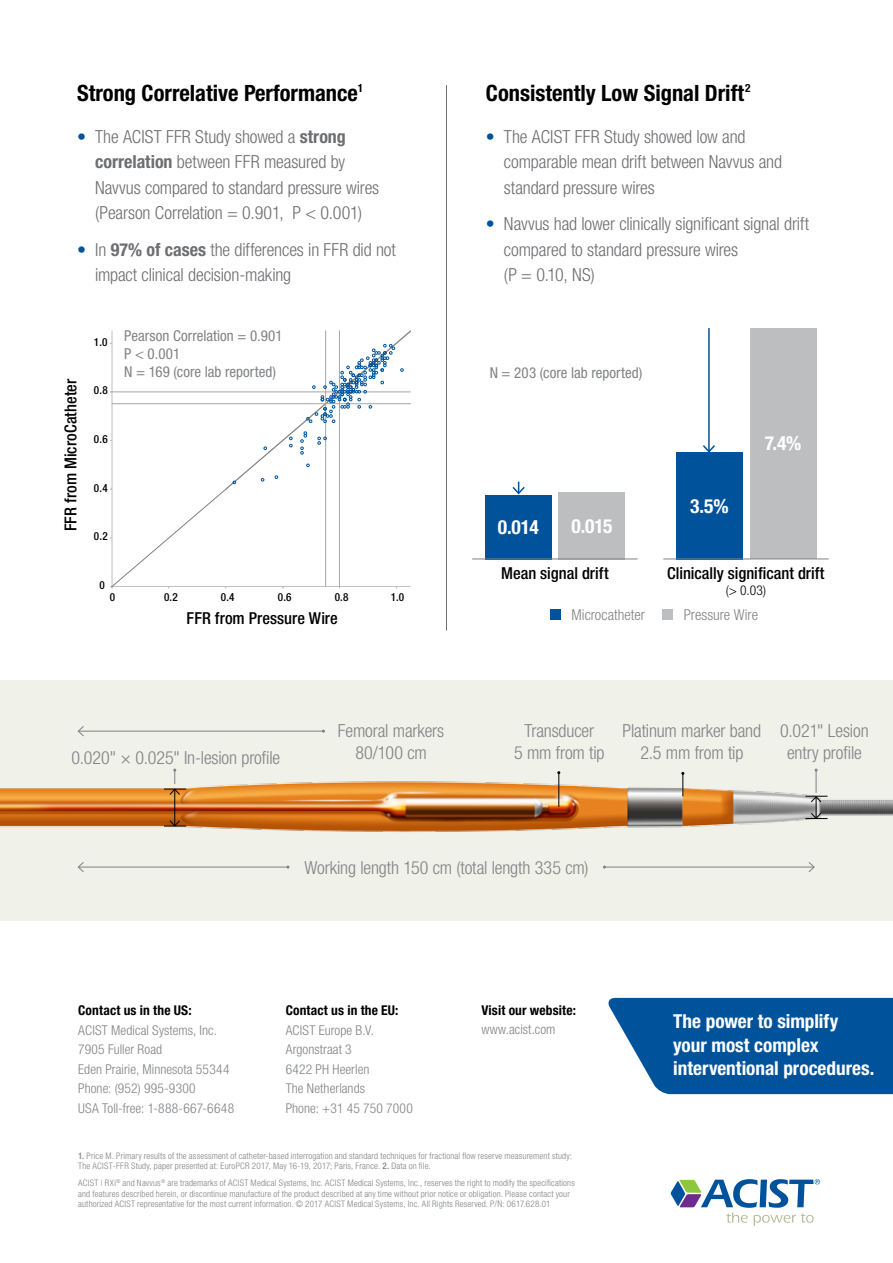
<style>
.page{position:relative;width:893px;height:1263px;background:#fff}
.page>*{position:absolute;margin:0;border:0;box-sizing:border-box;transform-origin:0 0}
.t1{font:700 condensed 22.5px "Helvetica Neue LT Std";color:#000}
.t2{font:700 condensed 19.5px "Helvetica Neue LT Std";letter-spacing:-.02em;color:#fff}
.t3{font:700 condensed 19.2px/23.5px "Helvetica Neue LT Std";color:#fff}
.t4{font:300 condensed 18px/25.5px "Helvetica Neue LT Std";letter-spacing:-.005em;color:#6d6e71}
.t5{font:300 condensed 18px/22.5px "Helvetica Neue LT Std";letter-spacing:-.01em;color:#808285;text-align:center}
.t6{font:500 condensed 16.5px "Helvetica Neue LT Std";letter-spacing:.005em;color:#000}
.t7{font:condensed 15px/18px "Helvetica Neue LT Std";letter-spacing:.005em;color:#808285}
.t8{font:300 condensed 15px "Helvetica Neue LT Std";color:#808285}
.t9{font:300 condensed 13.5px/19.5px "Helvetica Neue LT Std";letter-spacing:.005em;color:#808285}
.t10{font:700 condensed 13.5px "Helvetica Neue LT Std";letter-spacing:.01em;color:#000}
.t11{font:300 condensed 13.5px "Helvetica Neue LT Std";color:#000}
.t12{font:500 condensed 11.1px "Helvetica Neue LT Std";color:#010101}
.t13{font:300 condensed 9px/10.5px "Helvetica Neue LT Std";letter-spacing:.02em;color:#808285}
.s1{color:#00539b}
.s2{font-weight:700}
.s3{font-stretch:normal}
.s4{font-weight:500}
</style>
<div class="page">
<div style="left:485px;top:495px;width:66px;height:64px;background:#00539b"></div>
<div style="left:676px;top:452px;width:67px;height:108px;background:#00539b"></div>
<div style="left:559px;top:492px;width:66px;height:67px;background:#bcbec0"></div>
<div style="left:750px;top:328px;width:66px;height:231px;background:#bcbec0"></div>
<hr style="left:472px;top:559px;width:166px;height:1px;background:#808285">
<hr style="left:663px;top:559px;width:166px;height:1px;background:#808285">
<div style="left:550px;top:609px;width:11px;height:11px;background:#00539b"></div>
<div style="left:662px;top:609px;width:11px;height:11px;background:#bcbec0"></div>
<svg style="left:112px;top:331px;width:299px;height:256px"></svg>
<hr style="left:325px;top:331px;width:1px;height:255px;background:#a7a6a6">
<hr style="left:339px;top:331px;width:1px;height:255px;background:#a7a6a6">
<hr style="left:112px;top:403px;width:298px;height:1px;background:#a7a6a6">
<hr style="left:112px;top:392px;width:298px;height:1px;background:#a7a6a6">
<svg style="left:225px;top:330px;width:186px;height:160px"></svg>
<hr style="left:446px;top:85px;width:1px;height:545px;background:#6d6e71">
<div style="left:0;top:680px;width:893px;height:241px;background:#f0f1e9"></div>
<img style="left:0;top:777px;width:893px;height:55px">
<hr style="left:558px;top:773px;width:1px;height:34px;background:#000">
<svg style="left:681px;top:772px;width:3px;height:24px"></svg>
<hr style="left:78px;top:867px;width:210px;height:1px;background:#808285">
<svg style="left:77px;top:862px;width:8px;height:10px"></svg>
<hr style="left:78px;top:731px;width:245px;height:1px;background:#808285">
<svg style="left:77px;top:726px;width:8px;height:11px"></svg>
<hr style="left:604px;top:867px;width:210px;height:1px;background:#808285">
<svg style="left:808px;top:862px;width:7px;height:10px"></svg>
<hr style="left:708px;top:328px;width:2px;height:124px;background:#00539b">
<svg style="left:703px;top:443px;width:12px;height:9px"></svg>
<svg style="left:512px;top:482px;width:13px;height:13px"></svg>
<hr style="left:174px;top:789px;width:1px;height:37px;background:#000">
<svg style="left:164px;top:820px;width:22px;height:7px"></svg>
<svg style="left:164px;top:769px;width:22px;height:26px"></svg>
<svg style="left:805px;top:769px;width:22px;height:50px"></svg>
<svg style="left:608px;top:998px;width:285px;height:96px;background:#1662a3"></svg>
<svg style="left:671px;top:1179px;width:149px;height:47px"></svg>
<h1 class="t1" style="left:77px;top:79px;width:288px">Strong Correlative Performance<sup>1</sup></h1>
<h3 class="t4" style="left:95px;top:124px;width:286px;text-indent:-18px"><span class="s1">•</span> The ACIST FFR Study showed a <span class="s2">strong correlation</span> between FFR measured by Navvus compared to standard pressure wires (Pearson Correlation = 0.901, P &lt; 0.001)</h3>
<h3 class="t4" style="left:95px;top:237px;width:302px;text-indent:-18px"><span class="s1">•</span> In <span class="s2">97% of cases</span> the differences in FFR did not impact clinical decision-making</h3>
<h3 class="t6" style="left:61px;top:531px;width:154px;rotate:-90deg">FFR from MicroCatheter</h3>
<p class="t12" style="left:94px;top:335px;width:15px">1.0</p>
<p class="t12" style="left:94px;top:384px;width:15px">0.8</p>
<p class="t12" style="left:94px;top:432px;width:15px">0.6</p>
<p class="t12" style="left:94px;top:481px;width:15px">0.4</p>
<p class="t12" style="left:94px;top:530px;width:15px">0.2</p>
<p class="t12" style="left:99px;top:579px;width:7px">0</p>
<h3 class="t7" style="left:124px;top:327px;width:160px">Pearson Correlation = 0.901<br>P &lt; 0.001<br>N = 169 (core lab reported)</h3>
<p class="t12" style="left:110px;top:591px;width:7px">0</p>
<p class="t12" style="left:164px;top:591px;width:15px">0.2</p>
<p class="t12" style="left:221px;top:591px;width:15px">0.4</p>
<p class="t12" style="left:278px;top:591px;width:15px">0.6</p>
<p class="t12" style="left:335px;top:591px;width:15px">0.8</p>
<p class="t12" style="left:391px;top:591px;width:15px">1.0</p>
<h3 class="t6" style="left:187px;top:608px;width:153px">FFR from Pressure Wire</h3>
<h3 class="t5" style="left:338px;top:719px;width:108px">Femoral markers</h3>
<h3 class="t5" style="left:71px;top:746px;width:210px">0.020" <span class="s3">×</span> 0.025" In-lesion profile</h3>
<h3 class="t5" style="left:355px;top:741px;width:73px">80/100 cm</h3>
<h1 class="t1" style="left:486px;top:79px;width:266px">Consistently Low Signal Drift<sup>2</sup></h1>
<h3 class="t4" style="left:504px;top:124px;width:280px;text-indent:-18px"><span class="s1">•</span> The ACIST FFR Study showed low and comparable mean drift between Navvus and standard pressure wires</h3>
<h3 class="t4" style="left:504px;top:211px;width:307px;text-indent:-18px"><span class="s1">•</span> Navvus had lower clinically significant signal drift compared to standard pressure wires<br>(P = 0.10, NS)</h3>
<h3 class="t7" style="left:490px;top:363px;width:154px">N = 203 (core lab reported)</h3>
<h2 class="t2" style="left:498px;top:515px;width:42px">0.014</h2>
<h2 class="t2" style="left:571px;top:514px;width:42px">0.015</h2>
<h2 class="t2" style="left:690px;top:494px;width:40px">3.5%</h2>
<h2 class="t2" style="left:765px;top:432px;width:38px">7.4%</h2>
<h3 class="t6" style="left:501px;top:563px;width:109px">Mean signal drift</h3>
<h3 class="t6" style="left:667px;top:563px;width:159px">Clinically significant drift</h3>
<h3 class="t11" style="left:726px;top:583px;width:42px">(&gt; 0.03)</h3>
<h3 class="t8" style="left:572px;top:606px;width:75px">Microcatheter</h3>
<h3 class="t8" style="left:684px;top:606px;width:76px">Pressure Wire</h3>
<h3 class="t5" style="left:514px;top:719px;width:92px">Transducer<br>5 mm from tip</h3>
<h3 class="t5" style="left:623px;top:719px;width:140px">Platinum marker band<br>2.5 mm from tip</h3>
<h3 class="t5" style="left:780px;top:719px;width:90px">0.021" Lesion entry profile</h3>
<h3 class="t5" style="left:304px;top:856px;width:285px">Working length 150 cm (total length 335 cm)</h3>
<h3 class="t10" style="left:481px;top:1001px;width:96px">Visit our website:</h3>
<h3 class="t9" style="left:481px;top:1019px;width:76px">www.acist.com</h3>
<h3 class="t10" style="left:286px;top:1002px;width:114px">Contact us in the EU:</h3>
<h3 class="t9" style="left:286px;top:1020px;width:129px">ACIST Europe B.V.<br>Argonstraat 3<br>6422 PH Heerlen<br>The Netherlands<br>Phone: +31 45 750 7000</h3>
<p class="t13" style="left:78px;top:1150px;width:495px"><span class="s4">1.</span> Price M. Primary results of the assessment of catheter-based interrogation and standard techniques for fractional flow reserve measurement study:<br>The ACIST-FFR Study, paper presented at: EuroPCR 2017, May 16-19, 2017; Paris, France. <span class="s4">2.</span> Data on file.</p>
<p class="t13" style="left:78px;top:1178px;width:498px">ACIST | RXi<sup>®</sup> and Navvus<sup>®</sup> are trademarks of ACIST Medical Systems, Inc. ACIST Medical Systems, Inc., reserves the right to modify the specifications and features described herein, or discontinue manufacture of the product described at any time without prior notice or obligation. Please contact your authorized ACIST representative for the most current information. © 2017 ACIST Medical Systems, Inc. All Rights Reserved. P/N: 0617.628.01</p>
<h3 class="t10" style="left:78px;top:1002px;width:115px">Contact us in the US:</h3>
<h3 class="t9" style="left:78px;top:1020px;width:158px">ACIST Medical Systems, Inc.<br>7905 Fuller Road<br>Eden Prairie, Minnesota 55344<br>Phone: (952) 995-9300<br>USA Toll-free: 1-888-667-6648</h3>
<h3 class="t3" style="left:673px;top:1009px;width:202px">The power to simplify your most complex interventional procedures.</h3>
</div>
